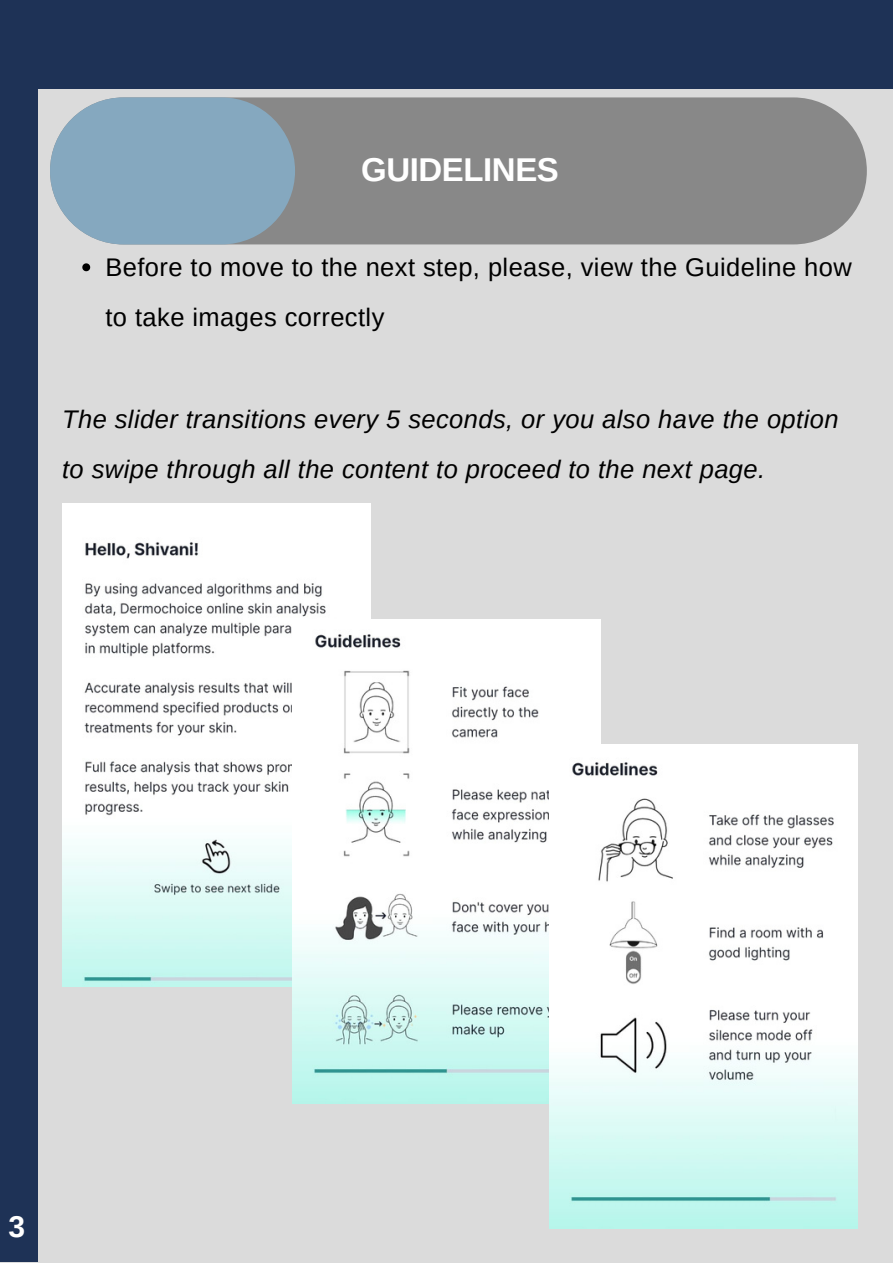
<style>
.page{position:relative;width:893px;height:1264px;background:#fff}
.page>*{position:absolute;margin:0;border:0;box-sizing:border-box;transform-origin:0 0}
.t1{font:700 33px "Arimo";letter-spacing:-.01em;color:#fff}
.t2{font:700 30px "Arimo";color:#fff}
.t3{font:italic 25.5px/50.6px "Arimo";letter-spacing:.015em;color:#000}
.t4{font:25.5px/50.6px "Arimo";letter-spacing:.015em;color:#000}
</style>
<div class="page">
<div style="left:0;top:0;width:892px;height:1262px;background:#dbdbdb"></div>
<div style="left:0;top:0;width:892px;height:89px;background:#1e3256"></div>
<div style="left:0;top:89px;width:38px;height:1173px;background:#1e3256"></div>
<div style="left:50px;top:97px;width:816px;height:147px;background:#888;border-radius:73px"></div>
<div style="left:50px;top:97px;width:245px;height:147px;background:#85a8bf;border-radius:73px"></div>
<img style="left:62px;top:503px;width:308px;height:483px">
<img style="left:292px;top:620px;width:308px;height:483px">
<img style="left:549px;top:744px;width:308px;height:484px">
<svg style="left:82px;top:263px;width:8px;height:8px"></svg>
<p class="t1" style="left:361px;top:152px;width:199px">GUIDELINES</p>
<p class="t4" style="left:105px;top:241px;width:748px">Before to move to the next step, please, view the Guideline how to take images correctly</p>
<p class="t3" style="left:62px;top:393px;width:778px">The slider transitions every 5 seconds, or you also have the option to swipe through all the content to proceed to the next page.</p>
<p class="t2" style="left:9px;top:1210px;width:18px">3</p>
</div>
